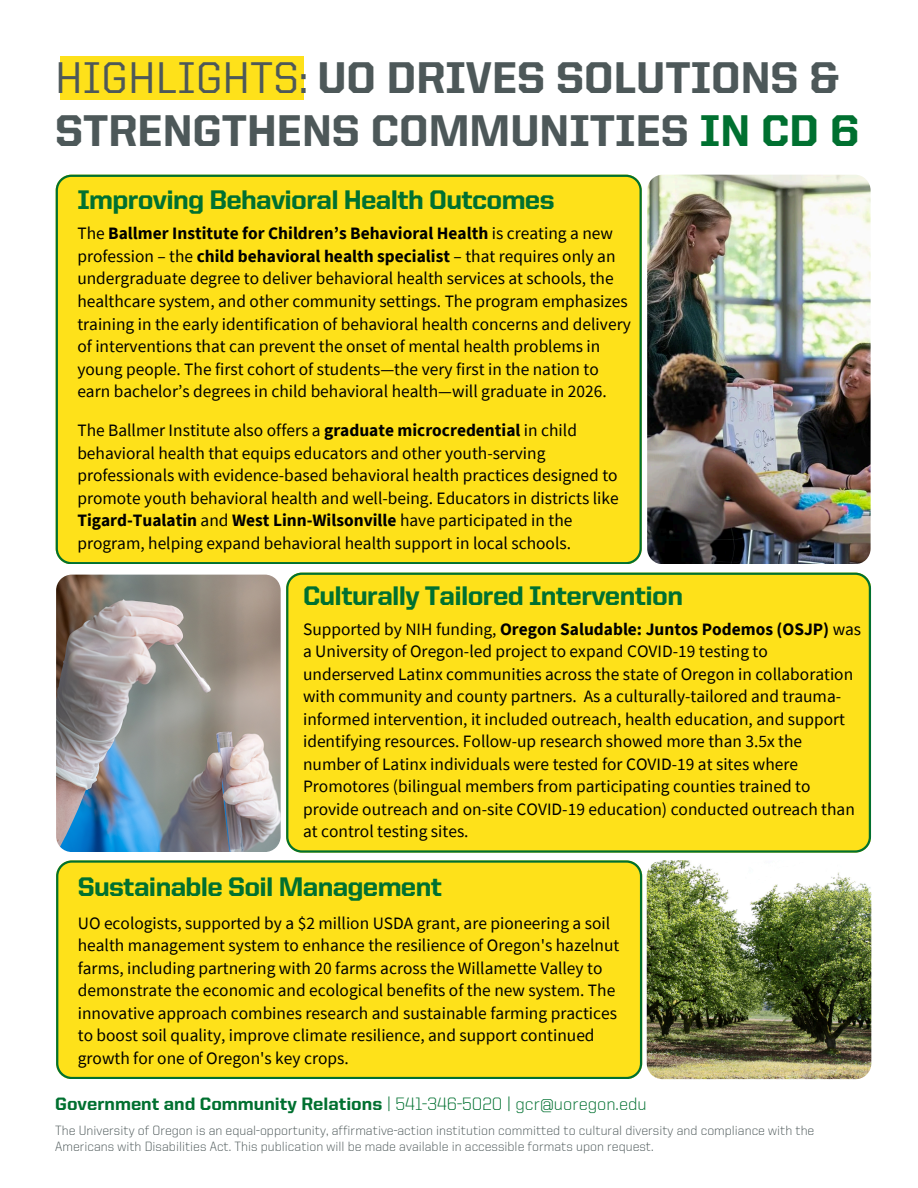
<style>
.page{position:relative;width:918px;height:1188px;background:#fff}
.page>*{position:absolute;margin:0;border:0;box-sizing:border-box;transform-origin:0 0}
.t1{font:800 44.55px/52.8px "United Sans Reg";color:#4d5859}
.t2{font:800 27px "United Sans Reg";letter-spacing:-.025em;color:#007030}
.t3{font:800 18px "United Sans Reg";color:#007030}
.t4{font:17.4px/22.5px "Source Sans Pro";color:#000}
.t5{font:300 13.5px/15.8px "United Sans Reg";color:#4d5859}
.s1{font-weight:500}
.s2{color:#007030}
.s3{font-weight:700}
.s4{font-weight:300}
</style>
<div class="page">
<div style="left:286px;top:573px;width:585px;height:280px;background:#fee11a"></div>
<img style="left:56px;top:575px;width:225px;height:277px">
<div style="left:56px;top:860px;width:586px;height:219px;background:#fee11a"></div>
<img style="left:647px;top:860px;width:224px;height:219px">
<div style="left:56px;top:175px;width:586px;height:389px;background:#fee11a"></div>
<img style="left:647px;top:175px;width:224px;height:389px">
<div style="left:61px;top:56px;width:243px;height:44px;background:#fee11a"></div>
<h4 class="t1" style="left:55px;top:55px;width:806px"><span class="s1">HIGHLIGHTS:</span> UO DRIVES SOLUTIONS &amp;<br>STRENGTHENS COMMUNITIES <span class="s2">IN CD 6</span></h4>
<h2 class="t2" style="left:77px;top:188px;width:479px">Improving Behavioral Health Outcomes</h2>
<h4 class="t4" style="left:77px;top:222px;width:555px">The <span class="s3">Ballmer Institute for Children’s Behavioral Health</span> is creating a new profession – the <span class="s3">child behavioral health specialist</span> – that requires only an undergraduate degree to deliver behavioral health services at schools, the healthcare system, and other community settings. The program emphasizes training in the early identification of behavioral health concerns and delivery of interventions that can prevent the onset of mental health problems in young people. The first cohort of students—the very first in the nation to earn bachelor’s degrees in child behavioral health—will graduate in 2026.</h4>
<p class="t4" style="left:77px;top:418px;width:543px">The Ballmer Institute also offers a <span class="s3">graduate microcredential</span> in child behavioral health that equips educators and other youth-serving professionals with evidence-based behavioral health practices designed to promote youth behavioral health and well-being. Educators in districts like <span class="s3">Tigard-Tualatin</span> and <span class="s3">West Linn-Wilsonville</span> have participated in the program, helping expand behavioral health support in local schools.</p>
<h1 class="t2" style="left:303px;top:584px;width:382px">Culturally Tailored Intervention</h1>
<h2 class="t4" style="left:303px;top:617px;width:560px">Supported by NIH funding, <span class="s3">Oregon Saludable: Juntos Podemos (OSJP)</span> was a University of Oregon-led project to expand COVID-19 testing to underserved Latinx communities across the state of Oregon in collaboration with community and county partners. As a culturally-tailored and trauma&shy;informed intervention, it included outreach, health education, and support identifying resources. Follow-up research showed more than 3.5x the number of Latinx individuals were tested for COVID-19 at sites where Promotores (bilingual members from participating counties trained to provide outreach and on-site COVID-19 education) conducted outreach than at control testing sites.</h2>
<h4 class="t2" style="left:78px;top:876px;width:366px">Sustainable Soil Management</h4>
<p class="t4" style="left:78px;top:911px;width:543px">UO ecologists, supported by a $2 million USDA grant, are pioneering a soil health management system to enhance the resilience of Oregon's hazelnut farms, including partnering with 20 farms across the Willamette Valley to demonstrate the economic and ecological benefits of the new system. The innovative approach combines research and sustainable farming practices to boost soil quality, improve climate resilience, and support continued growth for one of Oregon's key crops.</p>
<h2 class="t3" style="left:55px;top:1097px;width:593px">Government and Community Relations <span class="s4">| 541-346-5020 | gcr@uoregon.edu</span></h2>
<h4 class="t5" style="left:55px;top:1124px;width:761px">The University of Oregon is an equal-opportunity, affirmative-action institution committed to cultural diversity and compliance with the<br>Americans with Disabilities Act. This publication will be made available in accessible formats upon request.</h4>
</div>
